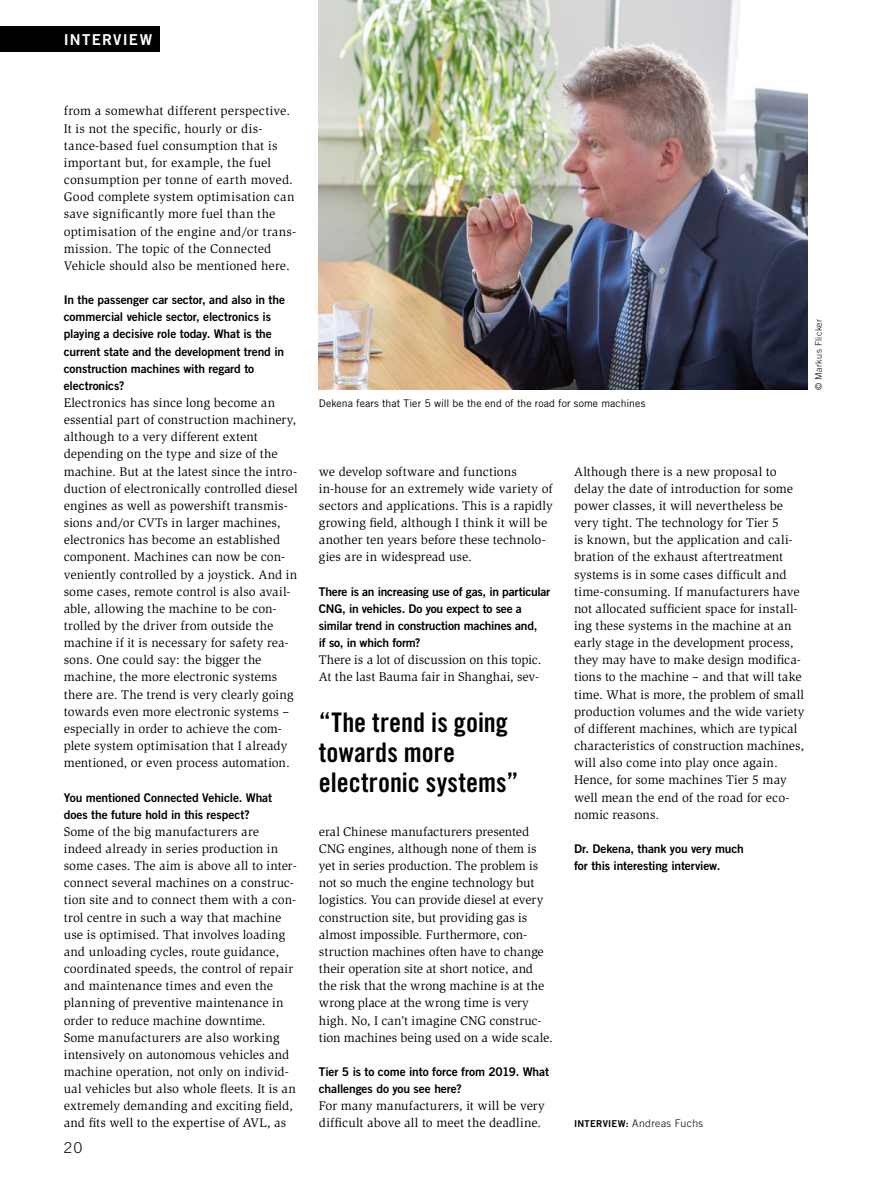
<style>
.page{position:relative;width:893px;height:1187px;background:#fff}
.page>*{position:absolute;margin:0;border:0;box-sizing:border-box;transform-origin:0 0}
.t1{font:27px/30px "Trade Gothic LT Std Bd Cn 20";letter-spacing:.005em;color:#000}
.t2{font:15px "Trade Gothic LT Std Bd 2";letter-spacing:.085em;color:#fff}
.t3{font:300 15px "Trade Gothic LT Std";color:#000}
.t4{font:12.9px/17.1px "Slimbach Std";letter-spacing:.005em;color:#000}
.t5{font:12px/17.1px "Trade Gothic LT Std Bd 2";letter-spacing:-.01em;color:#000}
.t6{font:10.5px "Trade Gothic LT Std";letter-spacing:.005em;color:#000}
.t7{font:300 10.5px "Trade Gothic LT Std";letter-spacing:.035em;color:#000}
.t8{font:300 9px "Trade Gothic LT Std";letter-spacing:.04em;color:#000}
.s1{font-family:"Trade Gothic LT Std Bd 2";font-weight:400;font-size:9.45px}
</style>
<div class="page">
<img style="left:319px;top:0;width:489px;height:390px">
<div style="left:0;top:26px;width:159px;height:26px;background:#000"></div>
<p class="t2" style="left:64px;top:30px;width:90px">INTERVIEW</p>
<p class="t4" style="left:64px;top:103px;width:234px">from a somewhat different perspective.<br>It is not the specific, hourly or dis&shy;tance-based fuel consumption that is important but, for example, the fuel consumption per tonne of earth moved.<br>Good complete system optimisation can save significantly more fuel than the optimisation of the engine and/or trans&shy;mission. The topic of the Connected Vehicle should also be mentioned here.</p>
<p class="t5" style="left:64px;top:291px;width:223px">In the passenger car sector, and also in the commercial vehicle sector, electronics is playing a decisive role today. What is the current state and the development trend in construction machines with regard to electronics?</p>
<p class="t4" style="left:64px;top:394px;width:235px">Electronics has since long become an essential part of construction machinery, although to a very different extent depending on the type and size of the machine. But at the latest since the intro&shy;duction of electronically controlled diesel engines as well as powershift transmis&shy;sions and/or CVTs in larger machines, electronics has become an established component. Machines can now be con&shy;veniently controlled by a joystick. And in some cases, remote control is also avail&shy;able, allowing the machine to be con&shy;trolled by the driver from outside the machine if it is necessary for safety rea&shy;sons. One could say: the bigger the machine, the more electronic systems there are. The trend is very clearly going towards even more electronic systems – especially in order to achieve the com&shy;plete system optimisation that I already mentioned, or even process automation.</p>
<p class="t5" style="left:64px;top:788px;width:210px">You mentioned Connected Vehicle. What does the future hold in this respect?</p>
<p class="t4" style="left:64px;top:823px;width:235px">Some of the big manufacturers are indeed already in series production in some cases. The aim is above all to inter&shy;connect several machines on a construc&shy;tion site and to connect them with a con&shy;trol centre in such a way that machine use is optimised. That involves loading and unloading cycles, route guidance, coordinated speeds, the control of repair and maintenance times and even the planning of preventive maintenance in order to reduce machine downtime.<br>Some manufacturers are also working intensively on autonomous vehicles and machine operation, not only on individ&shy;ual vehicles but also whole fleets. It is an extremely demanding and exciting field, and fits well to the expertise of AVL, as</p>
<p class="t3" style="left:64px;top:1138px;width:20px">20</p>
<p class="t6" style="left:319px;top:397px;width:328px">Dekena fears that Tier 5 will be the end of the road for some machines</p>
<p class="t8" style="left:813px;top:390px;width:72px;rotate:-90deg">© Markus Flicker</p>
<p class="t4" style="left:319px;top:463px;width:235px">we develop software and functions in-house for an extremely wide variety of sectors and applications. This is a rapidly growing field, although I think it will be another ten years before these technolo&shy;gies are in widespread use.</p>
<p class="t5" style="left:319px;top:582px;width:233px">There is an increasing use of gas, in particular CNG, in vehicles. Do you expect to see a similar trend in construction machines and,<br>if so, in which form?</p>
<p class="t4" style="left:319px;top:651px;width:224px">There is a lot of discussion on this topic.<br>At the last Bauma fair in Shanghai, sev-</p>
<h1 class="t1" style="left:319px;top:707px;width:201px">“The trend is going towards more electronic systems”</h1>
<p class="t4" style="left:319px;top:823px;width:235px">eral Chinese manufacturers presented CNG engines, although none of them is yet in series production. The problem is not so much the engine technology but logistics. You can provide diesel at every construction site, but providing gas is almost impossible. Furthermore, con&shy;struction machines often have to change their operation site at short notice, and the risk that the wrong machine is at the wrong place at the wrong time is very high. No, I can’t imagine CNG construc&shy;tion machines being used on a wide scale.</p>
<p class="t5" style="left:319px;top:1062px;width:232px">Tier 5 is to come into force from 2019. What challenges do you see here?</p>
<p class="t4" style="left:319px;top:1097px;width:227px">For many manufacturers, it will be very difficult above all to meet the deadline.</p>
<p class="t4" style="left:574px;top:463px;width:232px">Although there is a new proposal to delay the date of introduction for some power classes, it will nevertheless be very tight. The technology for Tier 5<br>is known, but the application and cali&shy;bration of the exhaust aftertreatment systems is in some cases difficult and time-consuming. If manufacturers have not allocated sufficient space for install&shy;ing these systems in the machine at an early stage in the development process, they may have to make design modifica&shy;tions to the machine – and that will take time. What is more, the problem of small production volumes and the wide variety of different machines, which are typical characteristics of construction machines, will also come into play once again.<br>Hence, for some machines Tier 5 may well mean the end of the road for eco&shy;nomic reasons.</p>
<p class="t5" style="left:574px;top:839px;width:171px">Dr. Dekena, thank you very much for this interesting interview.</p>
<p class="t7" style="left:574px;top:1117px;width:131px"><span class="s1">INTERVIEW:</span> Andreas Fuchs</p>
</div>
